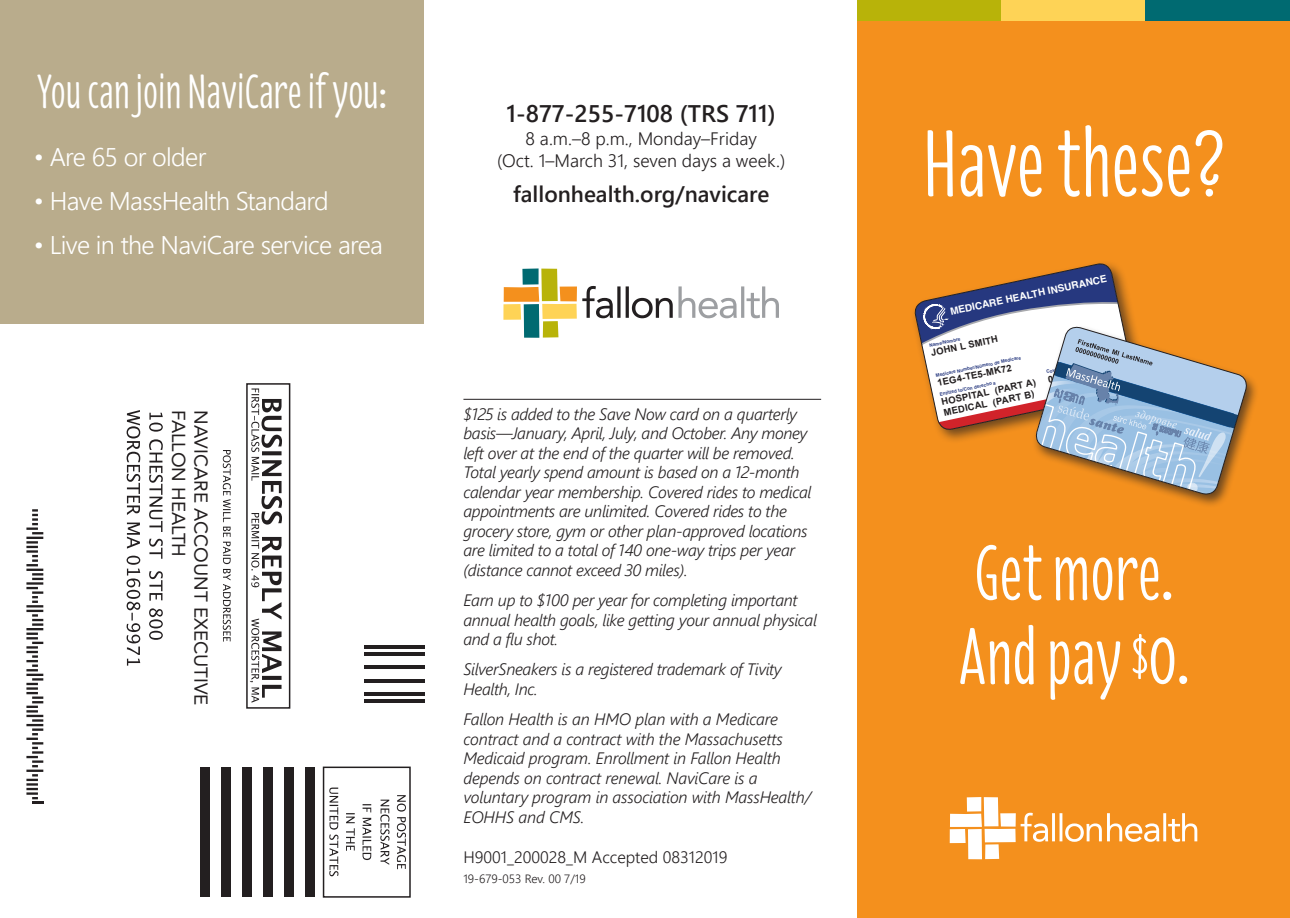
<style>
.page{position:relative;width:1290px;height:918px;background:#fff}
.page>*{position:absolute;margin:0;border:0;box-sizing:border-box;transform-origin:0 0}
.t1{font:97.5px "Florence";color:#fff}
.t2{font:81px "Florence";color:#fff}
.t3{font:49.5px "Florence";color:#fff}
.t4{font:25.5px "Webly Sleek UI Semilight";letter-spacing:-.025em;color:#fff}
.Pa3{font:24px "Webly Sleek UI Semibold";color:#231f20}
.Pa3-2{font:22.5px "Webly Sleek UI Semibold";color:#231f20}
.t5{font:18.75px "Avenir";color:#231f20}
.Pa3-3{font:18px/22.5px "Webly Sleek UI Semilight";color:#231f20;text-align:center}
.t6{font:italic 16.5px/19.5px "Webly Sleek UI Semilight";letter-spacing:-.02em;color:#231f20}
.t7{font:16.5px "Webly Sleek UI Semilight";color:#231f20}
.t8{font:12px "Webly Sleek UI Semilight";color:#231f20}
.t9{font:700 10.05px "Helvetica";color:#fff}
.t10{font:700 9.45px "Arial";color:#231f20}
.t11{font:700 4.65px "Helvetica";color:#26387f}
.s1{font-size:52.5px}
</style>
<div class="page">
<svg style="left:26px;top:383px;width:398px;height:515px"></svg>
<div style="left:857px;top:0;width:432px;height:918px;background:#f4901d"></div>
<svg style="left:949px;top:797px;width:248px;height:62px"></svg>
<div style="left:857px;top:0;width:144px;height:20px;background:#b8b309"></div>
<div style="left:1001px;top:0;width:144px;height:20px;background:#fed356"></div>
<div style="left:1145px;top:0;width:144px;height:20px;background:#006a71"></div>
<hr style="left:463px;top:399px;width:358px;height:1px;background:#231f20">
<div style="left:0;top:0;width:423px;height:324px;background:#b9ac8c"></div>
<div style="left:1031px;top:325px;width:227px;height:184px;background:#231f20;opacity:.65"></div>
<svg style="left:914px;top:263px;width:335px;height:234px"></svg>
<svg style="left:522px;top:268px;width:16px;height:1px"></svg>
<svg style="left:678px;top:286px;width:101px;height:32px"></svg>
<svg style="left:503px;top:269px;width:169px;height:69px"></svg>
<p class="t3" style="left:37px;top:51px;width:351px">You can join NaviCare if you:</p>
<p class="t4" style="left:34px;top:137px;width:174px">• Are 65 or older</p>
<p class="t4" style="left:34px;top:182px;width:297px">• Have MassHealth Standard</p>
<p class="t4" style="left:34px;top:226px;width:351px">• Live in the NaviCare service area</p>
<p class="t5" style="left:194px;top:410px;width:148px;rotate:90deg">FALLON HEALTH</p>
<p class="t5" style="left:216px;top:410px;width:297px;rotate:90deg">NAVICARE ACCOUNT EXECUTIVE</p>
<p class="Pa3" style="left:506px;top:96px;width:271px">1-877-255-7108 (TRS 711)</p>
<p class="Pa3-3" style="left:497px;top:126px;width:290px">8 a.m.–8 p.m., Monday–Friday<br>(Oct. 1–March 31, seven days a week.)</p>
<p class="Pa3-2" style="left:513px;top:177px;width:258px">fallonhealth.org/navicare</p>
<p class="t6" style="left:463px;top:403px;width:349px">$125 is added to the Save Now card on a quarterly basis—January, April, July, and October. Any money left over at the end of the quarter will be removed.<br>Total yearly spend amount is based on a 12-month calendar year membership. Covered rides to medical appointments are unlimited. Covered rides to the grocery store, gym or other plan-approved locations are limited to a total of 140 one-way trips per year (distance cannot exceed 30 miles).</p>
<p class="t6" style="left:463px;top:590px;width:355px">Earn up to $100 per year for completing important annual health goals, like getting your annual physical and a flu shot.</p>
<p class="t6" style="left:463px;top:659px;width:320px">SilverSneakers is a registered trademark of Tivity<br>Health, Inc.</p>
<p class="t6" style="left:463px;top:709px;width:349px">Fallon Health is an HMO plan with a Medicare contract and a contract with the Massachusetts Medicaid program. Enrollment in Fallon Health depends on contract renewal. NaviCare is a voluntary program in association with MassHealth/ EOHHS and CMS.</p>
<p class="t7" style="left:463px;top:845px;width:265px">H9001_200028_M Accepted 08312019</p>
<p class="t8" style="left:463px;top:870px;width:124px">19-679-053 Rev. 00 7/19</p>
<p class="t1" style="left:922px;top:85px;width:304px">Have these?</p>
<p class="t9" style="left:948px;top:303px;width:161px;rotate:-12deg">MEDICARE HEALTH INSURANCE</p>
<p class="t11" style="left:928px;top:342px;width:33px;rotate:-12deg">Name/Nombre</p>
<p class="t10" style="left:929px;top:347px;width:70px;rotate:-12deg">JOHN L SMITH</p>
<p class="t11" style="left:935px;top:372px;width:88px;rotate:-12deg">Medicare Number/Número de Medicare</p>
<p class="t10" style="left:936px;top:377px;width:77px;rotate:-12deg">1EG4-TE5-MK72</p>
<p class="t10" style="left:940px;top:396px;width:98px;rotate:-12deg">HOSPITAL (PART A)</p>
<p class="t11" style="left:939px;top:391px;width:59px;rotate:-12deg">Entitled to/Con derecho a</p>
<p class="t10" style="left:942px;top:407px;width:94px;rotate:-12deg">MEDICAL (PART B)</p>
<p class="t2" style="left:974px;top:507px;width:200px">Get more.</p>
<p class="t2" style="left:958px;top:591px;width:232px">And pay <span class="s1">$</span>0.</p>
</div>
